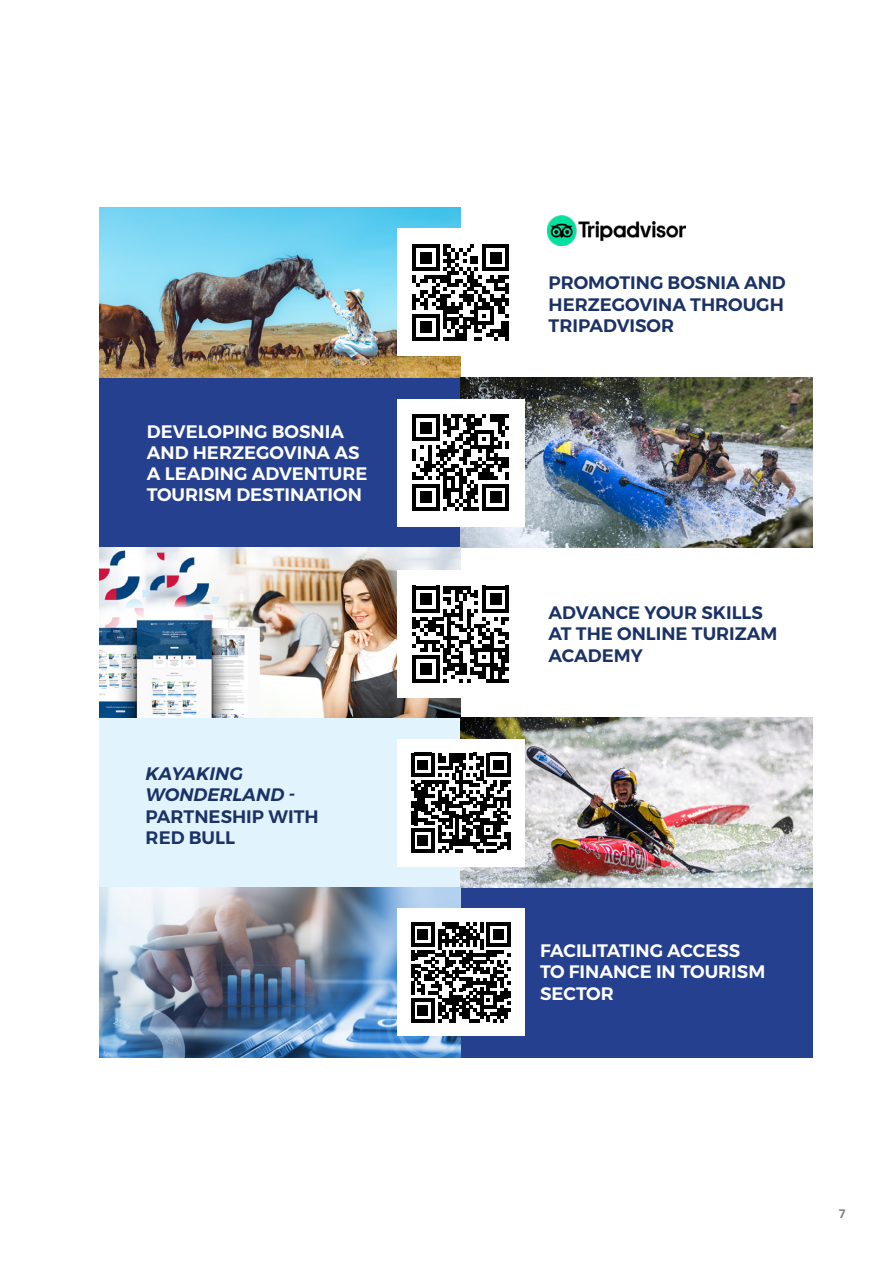
<style>
.page{position:relative;width:893px;height:1263px;background:#fff}
.page>*{position:absolute;margin:0;border:0;box-sizing:border-box;transform-origin:0 0}
.t1{font:600 18px/21.6px "Montserrat";color:#1b3266}
.t2{font:600 18px/21px "Montserrat";color:#fff}
.t3{font:italic 600 18px/21.6px "Montserrat";color:#1b3266}
.t4{font:700 12px "Open Sans";color:#808285}
</style>
<div class="page">
<div style="left:99px;top:378px;width:368px;height:169px;background:#25408f"></div>
<img style="left:99px;top:207px;width:362px;height:170px">
<div style="left:397px;top:229px;width:128px;height:127px;background:#fff"></div>
<svg style="left:412px;top:244px;width:97px;height:97px"></svg>
<img style="left:547px;top:216px;width:139px;height:29px">
<img style="left:461px;top:377px;width:351px;height:170px">
<div style="left:397px;top:399px;width:128px;height:127px;background:#fff"></div>
<svg style="left:412px;top:414px;width:97px;height:97px"></svg>
<img style="left:99px;top:547px;width:362px;height:171px">
<div style="left:397px;top:570px;width:128px;height:128px;background:#fff"></div>
<svg style="left:412px;top:586px;width:97px;height:96px"></svg>
<div style="left:99px;top:718px;width:368px;height:169px;background:#e1f4fd"></div>
<img style="left:461px;top:718px;width:351px;height:170px">
<div style="left:397px;top:739px;width:128px;height:127px;background:#fff"></div>
<svg style="left:411px;top:753px;width:100px;height:100px"></svg>
<hr style="left:507px;top:832px;width:4px;height:17px;background:#000">
<div style="left:461px;top:888px;width:351px;height:169px;background:#25408f"></div>
<img style="left:99px;top:887px;width:362px;height:170px">
<div style="left:397px;top:909px;width:128px;height:127px;background:#fff"></div>
<svg style="left:411px;top:922px;width:100px;height:100px"></svg>
<p class="t2" style="left:147px;top:421px;width:222px">DEVELOPING BOSNIA<br>AND HERZEGOVINA AS<br>A LEADING ADVENTURE<br>TOURISM DESTINATION</p>
<p class="t3" style="left:146px;top:762px;width:151px">KAYAKING<br>WONDERLAND -</p>
<p class="t1" style="left:146px;top:805px;width:175px">PARTNESHIP WITH<br>RED BULL</p>
<p class="t1" style="left:549px;top:272px;width:239px;text-align:justify">PROMOTING BOSNIA AND HERZEGOVINA THROUGH TRIPADVISOR</p>
<p class="t1" style="left:549px;top:601px;width:230px">ADVANCE YOUR SKILLS<br>AT THE ONLINE TURIZAM<br>ACADEMY</p>
<p class="t2" style="left:540px;top:939px;width:227px;line-height:21.6px">FACILITATING ACCESS<br>TO FINANCE IN TOURISM<br>SECTOR</p>
<p class="t4" style="left:839px;top:1205px;width:8px">7</p>
</div>
